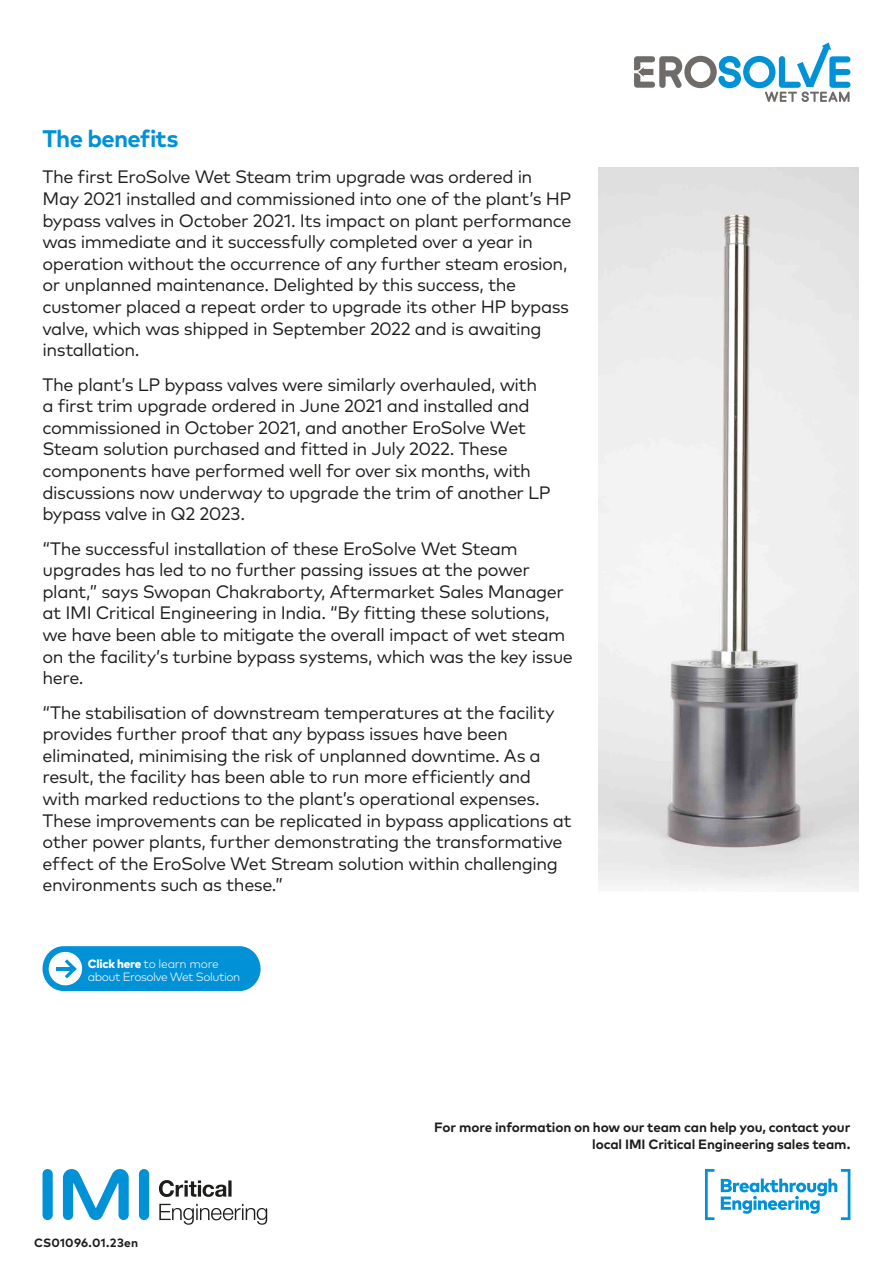
<style>
.page{position:relative;width:893px;height:1263px;background:#fff}
.page>*{position:absolute;margin:0;border:0;box-sizing:border-box;transform-origin:0 0}
.t1{font:700 24px "Mark Pro";letter-spacing:-.03em;color:#0091d7}
.t2{font:18px/21.6px "Mark Pro";letter-spacing:-.025em;color:#1d1d1b}
.t3{font:700 13.5px/16.2px "Mark Pro";letter-spacing:-.01em;color:#1d1d1b;text-align:right}
.t4{font:300 12px/13.5px "Mark Pro";letter-spacing:-.04em;color:#fff}
.t5{font:700 12px "Mark Pro";letter-spacing:.02em;color:#1d1d1b}
.s1{font-weight:800}
</style>
<div class="page">
<svg style="left:159px;top:1180px;width:108px;height:45px"></svg>
<svg style="left:43px;top:1169px;width:106px;height:51px"></svg>
<svg style="left:705px;top:1169px;width:9px;height:51px"></svg>
<svg style="left:721px;top:1169px;width:129px;height:51px"></svg>
<div style="left:43px;top:946px;width:218px;height:45px;background:#0091d7;border-radius:22px"></div>
<div style="left:49px;top:952px;width:33px;height:33px;background:#fff;border-radius:50%"></div>
<svg style="left:65px;top:959px;width:12px;height:19px"></svg>
<hr style="left:56px;top:967px;width:19px;height:3px;background:#0091d7">
<svg style="left:634px;top:43px;width:216px;height:59px"></svg>
<img style="left:598px;top:167px;width:261px;height:724px">
<h1 class="t1" style="left:43px;top:120px;width:137px">The benefits</h1>
<p class="t2" style="left:43px;top:165px;width:530px">The first EroSolve Wet Steam trim upgrade was ordered in May 2021 installed and commissioned into one of the plant’s HP bypass valves in October 2021. Its impact on plant performance was immediate and it successfully completed over a year in operation without the occurrence of any further steam erosion, or unplanned maintenance. Delighted by this success, the customer placed a repeat order to upgrade its other HP bypass valve, which was shipped in September 2022 and is awaiting installation.</p>
<p class="t2" style="left:43px;top:372px;width:510px">The plant’s LP bypass valves were similarly overhauled, with a first trim upgrade ordered in June 2021 and installed and commissioned in October 2021, and another EroSolve Wet Steam solution purchased and fitted in July 2022. These components have performed well for over six months, with discussions now underway to upgrade the trim of another LP bypass valve in Q2 2023.</p>
<p class="t2" style="left:43px;top:536px;width:532px">“The successful installation of these EroSolve Wet Steam upgrades has led to no further passing issues at the power plant,” says Swopan Chakraborty, Aftermarket Sales Manager at IMI Critical Engineering in India. “By fitting these solutions, we have been able to mitigate the overall impact of wet steam on the facility’s turbine bypass systems, which was the key issue here.</p>
<p class="t2" style="left:43px;top:700px;width:531px">“The stabilisation of downstream temperatures at the facility provides further proof that any bypass issues have been eliminated, minimising the risk of unplanned downtime. As a result, the facility has been able to run more efficiently and with marked reductions to the plant’s operational expenses.<br>These improvements can be replicated in bypass applications at other power plants, further demonstrating the transformative effect of the EroSolve Wet Stream solution within challenging environments such as these.”</p>
<p class="t4" style="left:88px;top:956px;width:154px"><span class="s1">Click here</span> to learn more about Erosolve Wet Solution</p>
<p class="t5" style="left:34px;top:1234px;width:106px">CS01096.01.23en</p>
<p class="t3" style="left:434px;top:1118px;width:418px">For more information on how our team can help you, contact your local IMI Critical Engineering sales team.</p>
</div>
